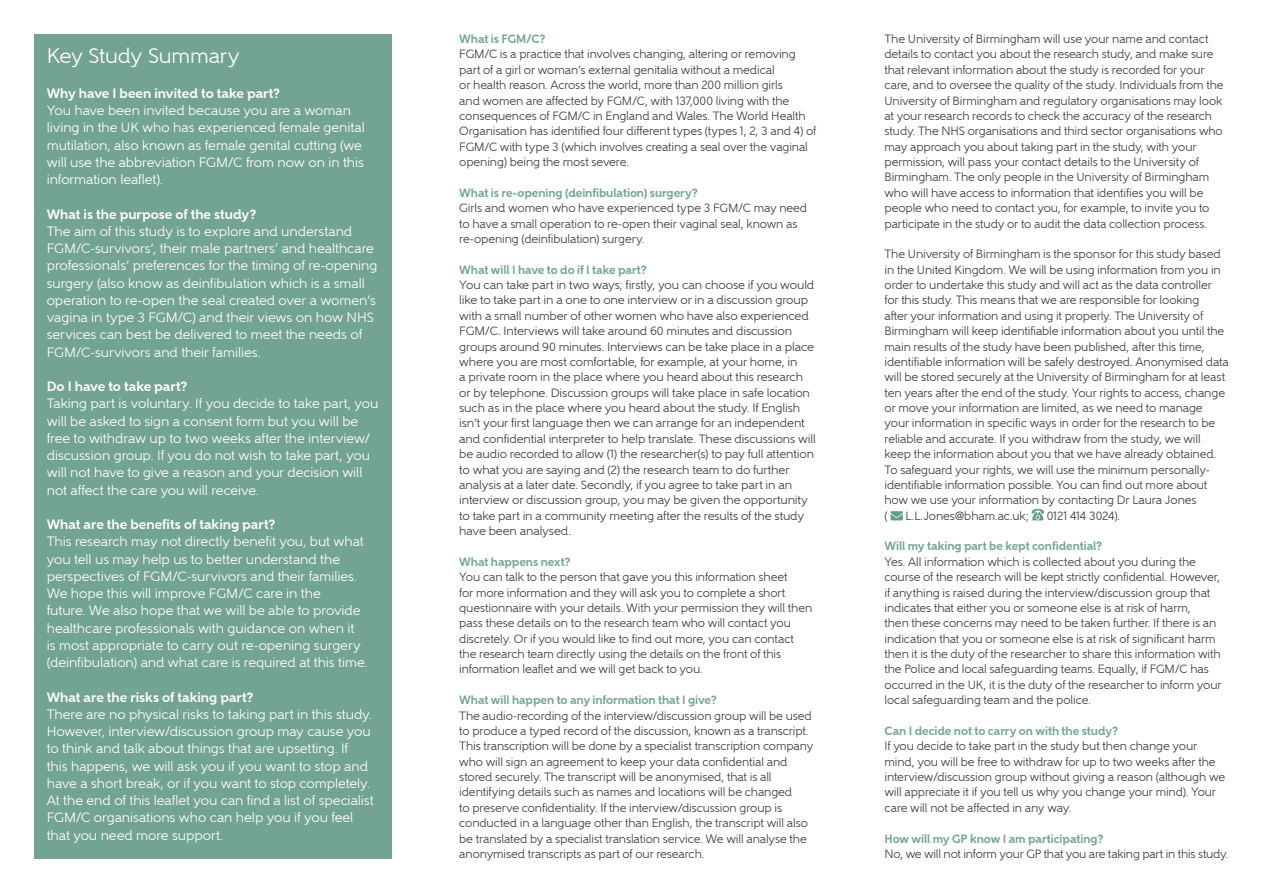
<style>
.page{position:relative;width:1263px;height:893px;background:#fff}
.page>*{position:absolute;margin:0;border:0;box-sizing:border-box;transform-origin:0 0}
.t1{font:21px "Gentleman 500";letter-spacing:-.01em;color:#fff}
.t2{font:13.5px/17.2px "Gentleman 500";letter-spacing:-.005em;color:#fff}
.t3{font:700 13.5px "Gentleman 800";color:#fff}
.t4{font:12px/15.3px "Gentleman 500";letter-spacing:-.01em;color:#3e3e3f}
.t5{font:700 12px "Gentleman 800";letter-spacing:-.005em;color:#73a492}
</style>
<div class="page">
<div style="left:34px;top:34px;width:357px;height:825px;background:#73a492"></div>
<svg style="left:890px;top:511px;width:13px;height:9px"></svg>
<svg style="left:1032px;top:509px;width:12px;height:11px"></svg>
<p class="t1" style="left:47px;top:43px;width:194px">Key Study Summary</p>
<p class="t3" style="left:47px;top:85px;width:235px">Why have I been invited to take part?</p>
<p class="t2" style="left:47px;top:102px;width:320px">You have been invited because you are a woman living in the UK who has experienced female genital mutilation, also known as female genital cutting (we will use the abbreviation FGM/C from now on in this information leaflet).</p>
<p class="t3" style="left:47px;top:206px;width:211px">What is the purpose of the study?</p>
<p class="t2" style="left:47px;top:222px;width:332px">The aim of this study is to explore and understand FGM/C-survivors’, their male partners’ and healthcare professionals’ preferences for the timing of re-opening surgery (also know as deinfibulation which is a small operation to re-open the seal created over a women’s vagina in type 3 FGM/C) and their views on how NHS services can best be delivered to meet the needs of FGM/C-survivors and their families.</p>
<p class="t3" style="left:47px;top:378px;width:142px">Do I have to take part?</p>
<p class="t2" style="left:47px;top:395px;width:333px">Taking part is voluntary. If you decide to take part, you will be asked to sign a consent form but you will be free to withdraw up to two weeks after the interview/ discussion group. If you do not wish to take part, you will not have to give a reason and your decision will not affect the care you will receive.</p>
<p class="t3" style="left:47px;top:516px;width:230px">What are the benefits of taking part?</p>
<p class="t2" style="left:47px;top:533px;width:322px">This research may not directly benefit you, but what you tell us may help us to better understand the perspectives of FGM/C-survivors and their families.<br>We hope this will improve FGM/C care in the<br>future. We also hope that we will be able to provide healthcare professionals with guidance on when it<br>is most appropriate to carry out re-opening surgery (deinfibulation) and what care is required at this time.</p>
<p class="t3" style="left:47px;top:689px;width:208px">What are the risks of taking part?</p>
<p class="t2" style="left:47px;top:705px;width:328px">There are no physical risks to taking part in this study.<br>However, interview/discussion group may cause you to think and talk about things that are upsetting. If<br>this happens, we will ask you if you want to stop and have a short break, or if you want to stop completely.<br>At the end of this leaflet you can find a list of specialist FGM/C organisations who can help you if you feel that you need more support.</p>
<p class="t5" style="left:459px;top:32px;width:88px">What is FGM/C?</p>
<p class="t4" style="left:459px;top:47px;width:359px">FGM/C is a practice that involves changing, altering or removing part of a girl or woman’s external genitalia without a medical<br>or health reason. Across the world, more than 200 million girls<br>and women are affected by FGM/C, with 137,000 living with the consequences of FGM/C in England and Wales. The World Health Organisation has identified four different types (types 1, 2, 3 and 4) of FGM/C with type 3 (which involves creating a seal over the vaginal opening) being the most severe.</p>
<p class="t5" style="left:459px;top:185px;width:240px">What is re-opening (deinfibulation) surgery?</p>
<p class="t4" style="left:459px;top:200px;width:349px">Girls and women who have experienced type 3 FGM/C may need to have a small operation to re-open their vaginal seal, known as re-opening (deinfibulation) surgery.</p>
<p class="t5" style="left:459px;top:262px;width:189px">What will I have to do if I take part?</p>
<p class="t4" style="left:459px;top:277px;width:358px">You can take part in two ways; firstly, you can choose if you would like to take part in a one to one interview or in a discussion group with a small number of other women who have also experienced FGM/C. Interviews will take around 60 minutes and discussion groups around 90 minutes. Interviews can be take place in a place where you are most comfortable, for example, at your home, in<br>a private room in the place where you heard about this research or by telephone. Discussion groups will take place in safe location such as in the place where you heard about the study. If English isn’t your first language then we can arrange for an independent and confidential interpreter to help translate. These discussions will be audio recorded to allow (1) the researcher(s) to pay full attention to what you are saying and (2) the research team to do further analysis at a later date. Secondly, if you agree to take part in an interview or discussion group, you may be given the opportunity to take part in a community meeting after the results of the study have been analysed.</p>
<p class="t5" style="left:459px;top:554px;width:113px">What happens next?</p>
<p class="t4" style="left:459px;top:569px;width:354px">You can talk to the person that gave you this information sheet<br>for more information and they will ask you to complete a short questionnaire with your details. With your permission they will then pass these details on to the research team who will contact you discretely. Or if you would like to find out more, you can contact the research team directly using the details on the front of this information leaflet and we will get back to you.</p>
<p class="t5" style="left:459px;top:693px;width:259px">What will happen to any information that I give?</p>
<p class="t4" style="left:459px;top:708px;width:356px">The audio-recording of the interview/discussion group will be used to produce a typed record of the discussion, known as a transcript.<br>This transcription will be done by a specialist transcription company who will sign an agreement to keep your data confidential and stored securely. The transcript will be anonymised, that is all identifying details such as names and locations will be changed<br>to preserve confidentiality. If the interview/discussion group is conducted in a language other than English, the transcript will also be translated by a specialist translation service. We will analyse the anonymised transcripts as part of our research.</p>
<p class="t4" style="left:884px;top:31px;width:341px">The University of Birmingham will use your name and contact details to contact you about the research study, and make sure that relevant information about the study is recorded for your care, and to oversee the quality of the study. Individuals from the University of Birmingham and regulatory organisations may look at your research records to check the accuracy of the research study. The NHS organisations and third sector organisations who may approach you about taking part in the study, with your permission, will pass your contact details to the University of Birmingham. The only people in the University of Birmingham who will have access to information that identifies you will be people who need to contact you, for example, to invite you to participate in the study or to audit the data collection process.</p>
<p class="t4" style="left:884px;top:246px;width:346px">The University of Birmingham is the sponsor for this study based in the United Kingdom. We will be using information from you in order to undertake this study and will act as the data controller for this study. This means that we are responsible for looking<br>after your information and using it properly. The University of Birmingham will keep identifiable information about you until the main results of the study have been published, after this time, identifiable information will be safely destroyed. Anonymised data will be stored securely at the University of Birmingham for at least ten years after the end of the study. Your rights to access, change or move your information are limited, as we need to manage your information in specific ways in order for the research to be reliable and accurate. If you withdraw from the study, we will keep the information about you that we have already obtained.<br>To safeguard your rights, we will use the minimum personally&shy;identifiable information possible. You can find out more about how we use your information by contacting Dr Laura Jones<br>(</p>
<p class="t4" style="left:906px;top:508px;width:125px">L.L.Jones@bham.ac.uk;</p>
<p class="t4" style="left:1047px;top:508px;width:75px">0121 414 3024).</p>
<p class="t5" style="left:884px;top:539px;width:219px">Will my taking part be kept confidential?</p>
<p class="t4" style="left:884px;top:554px;width:338px">Yes. All information which is collected about you during the course of the research will be kept strictly confidential. However, if anything is raised during the interview/discussion group that indicates that either you or someone else is at risk of harm,<br>then these concerns may need to be taken further. If there is an indication that you or someone else is at risk of significant harm then it is the duty of the researcher to share this information with the Police and local safeguarding teams. Equally, if FGM/C has occurred in the UK, it is the duty of the researcher to inform your local safeguarding team and the police.</p>
<p class="t5" style="left:884px;top:723px;width:235px">Can I decide not to carry on with the study?</p>
<p class="t4" style="left:884px;top:738px;width:342px">If you decide to take part in the study but then change your mind, you will be free to withdraw for up to two weeks after the interview/discussion group without giving a reason (although we will appreciate it if you tell us why you change your mind). Your care will not be affected in any way.</p>
<p class="t5" style="left:884px;top:831px;width:220px">How will my GP know I am participating?</p>
<p class="t4" style="left:884px;top:846px;width:345px">No, we will not inform your GP that you are taking part in this study.</p>
</div>
